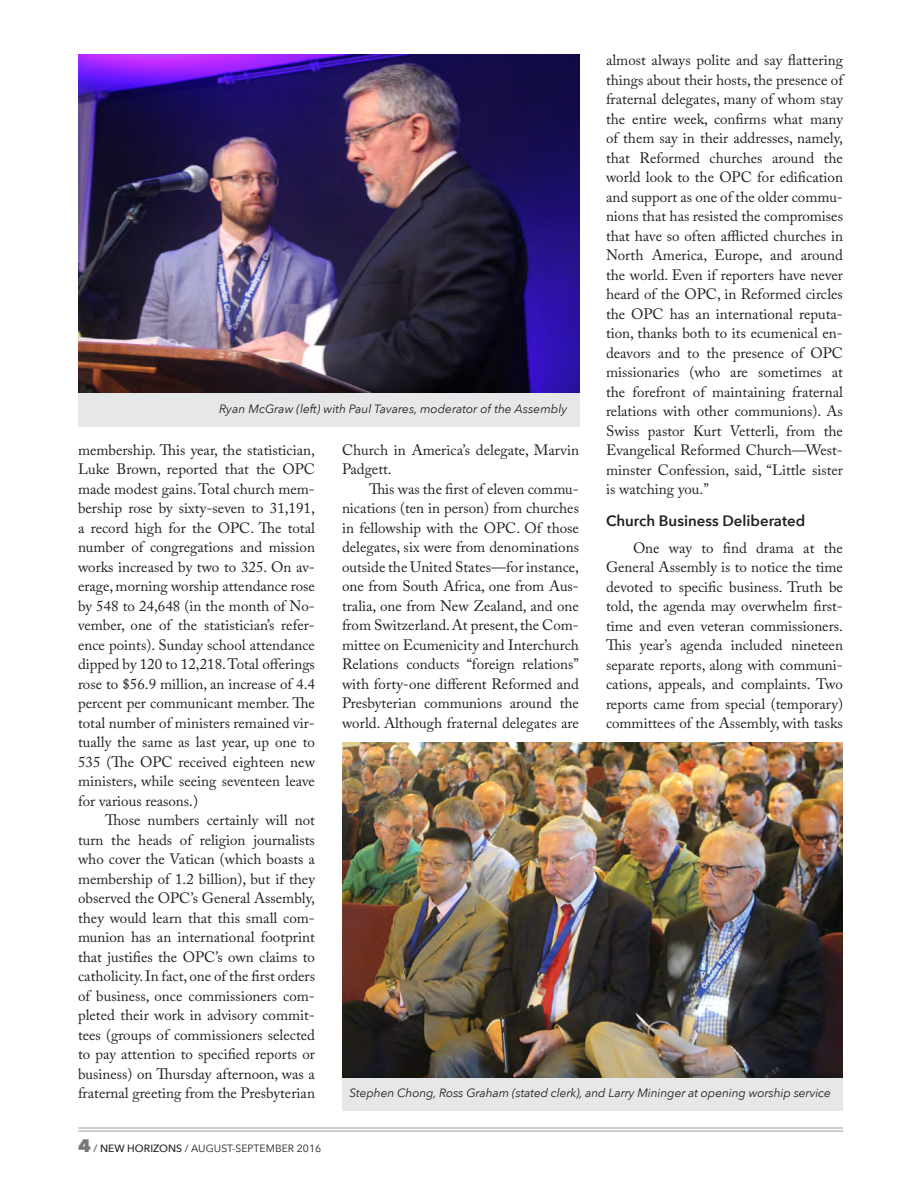
<style>
.page{position:relative;width:918px;height:1188px;background:#fff}
.page>*{position:absolute;margin:0;border:0;box-sizing:border-box;transform-origin:0 0}
.Main_text{font:15px/19.5px "Adobe Caslon Pro";color:#231f20;text-align:justify}
.Main_text_heading{font:600 15px "Avenir Next";color:#231f20}
.Photo_Caption{font:italic 12px "Avenir Next";letter-spacing:-.01em;color:#231f20}
.t1{font:10.5px "Avenir Next";color:#231f20}
.s1{font-weight:800;font-size:18px;color:#76787b}
.s2{font-weight:500}
</style>
<div class="page">
<hr style="left:78px;top:1127px;width:765px;height:2px;background:#bcbdc0">
<hr style="left:78px;top:1130px;width:765px;height:2px;background:#bcbdc0">
<div style="left:78px;top:140px;width:501px;height:287px;background:#e6e7e9"></div>
<img style="left:78px;top:54px;width:501px;height:339px">
<div style="left:342px;top:824px;width:501px;height:287px;background:#e6e7e9"></div>
<img style="left:342px;top:742px;width:501px;height:335px">
<p class="Main_text" style="left:606px;top:50px;width:239px">almost always polite and say flattering things about their hosts, the presence of fraternal delegates, many of whom stay the entire week, confirms what many of them say in their addresses, namely, that Reformed churches around the world look to the OPC for edification and support as one of the older commu&shy;nions that has resisted the compromises that have so often afflicted churches in North America, Europe, and around the world. Even if reporters have never heard of the OPC, in Reformed circles the OPC has an international reputa&shy;tion, thanks both to its ecumenical en&shy;deavors and to the presence of OPC missionaries (who are sometimes at the forefront of maintaining fraternal relations with other communions). As Swiss pastor Kurt Vetterli, from the Evangelical Reformed Church—West&shy;minster Confession, said, “Little sister is watching you.”</p>
<p class="Main_text_heading" style="left:606px;top:511px;width:201px">Church Business Deliberated</p>
<p class="Main_text" style="left:606px;top:538px;width:239px;text-indent:27px">One way to find drama at the General Assembly is to notice the time devoted to specific business. Truth be told, the agenda may overwhelm first&shy;time and even veteran commissioners.<br>This year’s agenda included nineteen separate reports, along with communi&shy;cations, appeals, and complaints. Two reports came from special (temporary) committees of the Assembly, with tasks</p>
<p class="Photo_Caption" style="left:219px;top:402px;width:350px">Ryan McGraw (left) with Paul Tavares, moderator of the Assembly</p>
<p class="Main_text" style="left:78px;top:440px;width:239px">membership. This year, the statistician, Luke Brown, reported that the OPC made modest gains. Total church mem&shy;bership rose by sixty-seven to 31,191, a record high for the OPC. The total number of congregations and mission works increased by two to 325. On av&shy;erage, morning worship attendance rose by 548 to 24,648 (in the month of No&shy;vember, one of the statistician’s refer&shy;ence points). Sunday school attendance dipped by 120 to 12,218. Total offerings rose to $56.9 million, an increase of 4.4 percent per communicant member. The total number of ministers remained vir&shy;tually the same as last year, up one to 535 (The OPC received eighteen new ministers, while seeing seventeen leave for various reasons.)</p>
<p class="Main_text" style="left:78px;top:810px;width:239px;text-indent:27px">Those numbers certainly will not turn the heads of religion journalists who cover the Vatican (which boasts a membership of 1.2 billion), but if they observed the OPC’s General Assembly, they would learn that this small com&shy;munion has an international footprint that justifies the OPC’s own claims to catholicity. In fact, one of the first orders of business, once commissioners com&shy;pleted their work in advisory commit&shy;tees (groups of commissioners selected to pay attention to specified reports or business) on Thursday afternoon, was a fraternal greeting from the Presbyterian</p>
<p class="Main_text" style="left:342px;top:440px;width:239px">Church in America’s delegate, Marvin<br>Padgett.</p>
<p class="Main_text" style="left:342px;top:479px;width:239px;text-indent:27px">This was the first of eleven commu&shy;nications (ten in person) from churches in fellowship with the OPC. Of those delegates, six were from denominations outside the United States—for instance, one from South Africa, one from Aus&shy;tralia, one from New Zealand, and one from Switzerland. At present, the Com&shy;mittee on Ecumenicity and Interchurch Relations conducts “foreign relations” with forty-one different Reformed and Presbyterian communions around the world. Although fraternal delegates are</p>
<p class="Photo_Caption" style="left:350px;top:1086px;width:483px">Stephen Chong, Ross Graham (stated clerk), and Larry Mininger at opening worship service</p>
<p class="t1" style="left:78px;top:1142px;width:244px"><span class="s1">4</span> / <span class="s2">NEW HORIZONS</span> / AUGUST-SEPTEMBER 2016</p>
</div>
